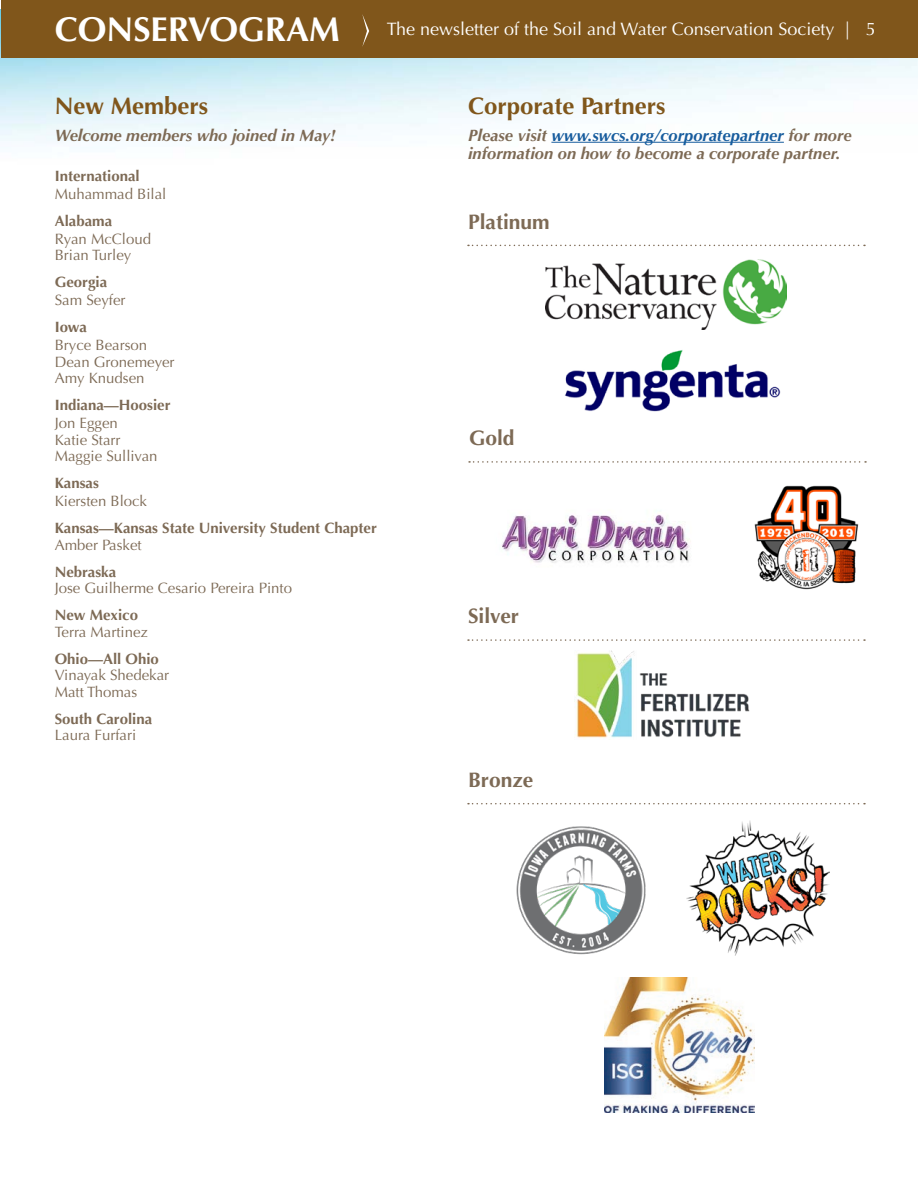
<style>
.page{position:relative;width:918px;height:1188px;background:#fff}
.page>*{position:absolute;margin:0;border:0;box-sizing:border-box;transform-origin:0 0}
.t1{font:700 34.5px "Optima";color:#fff}
.Header_1{font:700 24px "Optima";color:#80561b}
.Header_2{font:700 21px "Optima";color:#7d6a55}
.t2{font:18px "Optima";color:#fff}
.Body{font:italic 700 16.5px/18px "Optima";color:#7d6a55}
.Body-2{font:15px/16.5px "Optima";color:#7d6a55}
.Body-3{font:700 15px/16.5px "Optima";color:#7d6a55}
.s1{font-weight:400}
.s2{font-weight:700}
.s3{color:#175d9e}
</style>
<div class="page">
<img style="left:0;top:9px;width:918px;height:304px">
<div style="left:1px;top:0;width:917px;height:57px;background:#80561b"></div>
<svg style="left:362px;top:14px;width:7px;height:33px"></svg>
<hr style="left:551px;top:142px;width:233px;height:1px;background:#175d9e">
<svg style="left:468px;top:245px;width:397px;height:1px"></svg>
<svg style="left:469px;top:461px;width:397px;height:2px"></svg>
<svg style="left:468px;top:639px;width:397px;height:2px"></svg>
<svg style="left:468px;top:803px;width:397px;height:1px"></svg>
<img style="left:546px;top:260px;width:241px;height:69px">
<img style="left:565px;top:350px;width:216px;height:62px">
<img style="left:501px;top:514px;width:189px;height:49px">
<img style="left:754px;top:485px;width:105px;height:105px">
<img style="left:574px;top:650px;width:176px;height:89px">
<img style="left:516px;top:826px;width:130px;height:129px">
<img style="left:687px;top:821px;width:143px;height:135px">
<img style="left:605px;top:977px;width:149px;height:136px">
<h1 class="t1" style="left:55px;top:9px;width:286px">CONSERVOGRAM</h1>
<p class="t2" style="left:387px;top:18px;width:490px">The newsletter of the Soil and Water Conservation Society | 5</p>
<p class="Header_1" style="left:55px;top:91px;width:155px">New Members</p>
<p class="Body" style="left:55px;top:126px;width:282px">Welcome members who joined in May!</p>
<p class="Body-3" style="left:55px;top:168px;width:87px">International</p>
<p class="Body-2" style="left:55px;top:186px;width:113px">Muhammad Bilal</p>
<p class="Body-3" style="left:55px;top:213px;width:59px">Alabama</p>
<p class="Body-2" style="left:55px;top:231px;width:98px">Ryan McCloud<br>Brian Turley</p>
<p class="Body-3" style="left:55px;top:274px;width:54px">Georgia</p>
<p class="Body-2" style="left:55px;top:292px;width:72px">Sam Seyfer</p>
<p class="Body-3" style="left:55px;top:319px;width:34px">Iowa</p>
<p class="Body-2" style="left:55px;top:337px;width:121px">Bryce Bearson<br>Dean Gronemeyer<br>Amy Knudsen</p>
<p class="Body-3" style="left:55px;top:397px;width:117px">Indiana—Hoosier</p>
<p class="Body-2" style="left:55px;top:415px;width:104px">Jon Eggen<br>Katie Starr<br>Maggie Sullivan</p>
<p class="Body-3" style="left:55px;top:475px;width:46px">Kansas</p>
<p class="Body-2" style="left:55px;top:493px;width:94px">Kiersten Block</p>
<p class="Body-3" style="left:55px;top:520px;width:324px">Kansas—Kansas State University Student Chapter<br><span class="s1">Amber Pasket</span></p>
<p class="Body-2" style="left:55px;top:564px;width:239px"><span class="s2">Nebraska<br></span>Jose Guilherme Cesario Pereira Pinto</p>
<p class="Body-2" style="left:55px;top:607px;width:95px"><span class="s2">New Mexico<br></span>Terra Martinez</p>
<p class="Body-2" style="left:55px;top:651px;width:116px"><span class="s2">Ohio—All Ohio<br></span>Vinayak Shedekar<br>Matt Thomas</p>
<p class="Body-3" style="left:55px;top:711px;width:99px">South Carolina<br><span class="s1">Laura Furfari</span></p>
<p class="Header_1" style="left:468px;top:91px;width:199px">Corporate Partners</p>
<p class="Body" style="left:468px;top:126px;width:385px">Please visit <span class="s3">www.swcs.org/corporatepartner</span> for more information on how to become a corporate partner.</p>
<p class="Header_2" style="left:468px;top:209px;width:83px">Platinum</p>
<p class="Header_2" style="left:469px;top:426px;width:47px">Gold</p>
<p class="Header_2" style="left:468px;top:604px;width:53px">Silver</p>
<p class="Header_2" style="left:468px;top:768px;width:67px">Bronze</p>
</div>
